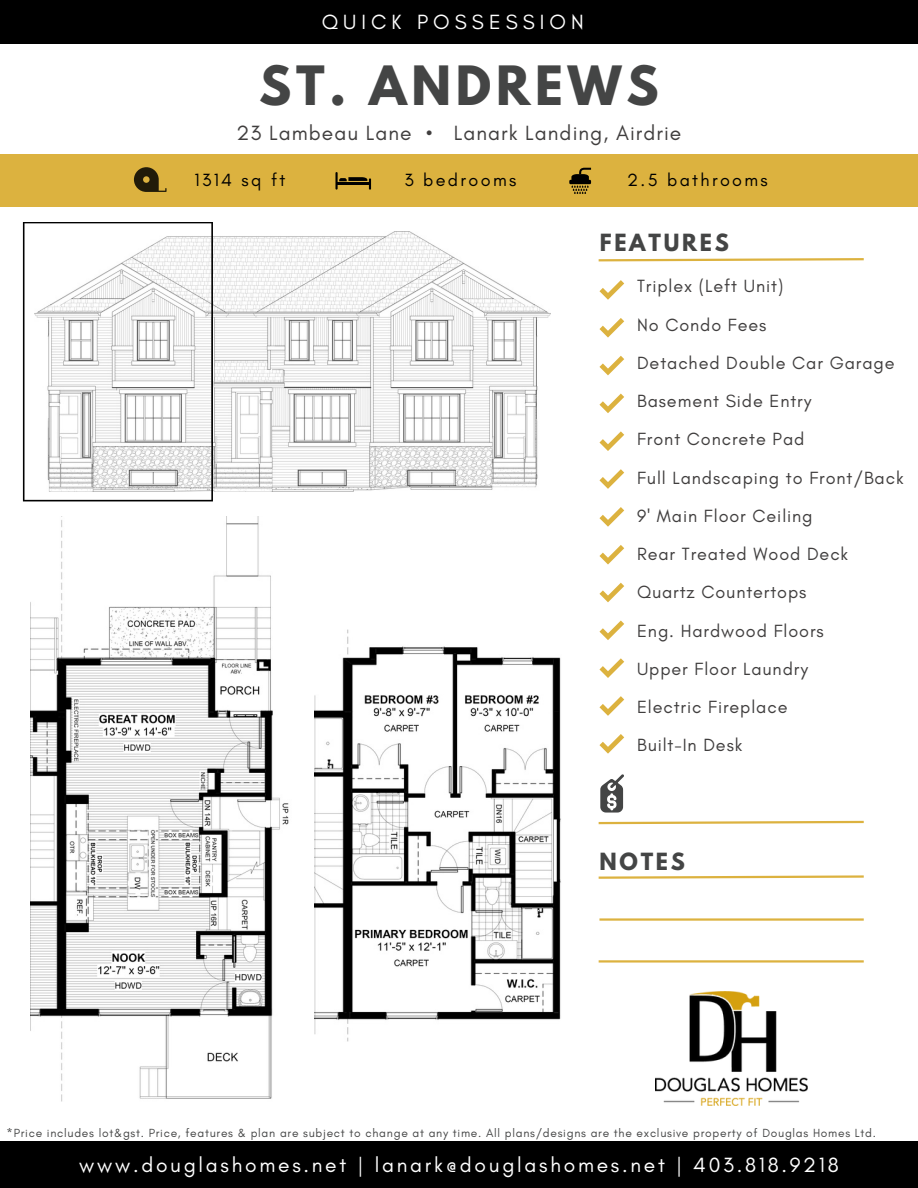
<style>
.page{position:relative;width:918px;height:1188px;background:#fff}
.page>*{position:absolute;margin:0;border:0;box-sizing:border-box;transform-origin:0 0}
.t1{font:700 48px "League Spartan";letter-spacing:.1em;color:#444545}
.t2{font:21px "Glacial Indifference";letter-spacing:.13em;color:#fff}
.t3{font:21px "Glacial Indifference";letter-spacing:.05em;color:#403e3e}
.t4{font:21px "Glacial Indifference";letter-spacing:.24em;color:#fff}
.t5{font:700 21px "League Spartan";letter-spacing:.13em;color:#444545}
.t6{font:18px "Glacial Indifference";letter-spacing:.05em;color:#403e3e}
.t7{font:18px "Glacial Indifference";letter-spacing:.13em;color:#000}
.t8{font:12px "Glacial Indifference";letter-spacing:.06em;color:#444545}
</style>
<div class="page">
<div style="left:0;top:154px;width:918px;height:53px;background:#dcb23f"></div>
<hr style="left:335px;top:172px;width:3px;height:18px;background:#000">
<hr style="left:338px;top:182px;width:31px;height:3px;background:#000">
<svg style="left:339px;top:177px;width:32px;height:13px"></svg>
<div style="left:0;top:1142px;width:918px;height:46px;background:#000"></div>
<div style="left:0;top:0;width:918px;height:44px;background:#000"></div>
<svg style="left:571px;top:168px;width:20px;height:26px"></svg>
<img style="left:656px;top:992px;width:152px;height:113px">
<svg style="left:134px;top:167px;width:33px;height:25px"></svg>
<svg style="left:600px;top:280px;width:24px;height:20px"></svg>
<img style="left:213px;top:232px;width:337px;height:260px">
<svg style="left:600px;top:318px;width:24px;height:20px"></svg>
<svg style="left:600px;top:356px;width:24px;height:19px"></svg>
<svg style="left:600px;top:394px;width:24px;height:19px"></svg>
<svg style="left:600px;top:431px;width:24px;height:20px"></svg>
<svg style="left:600px;top:469px;width:24px;height:20px"></svg>
<svg style="left:600px;top:507px;width:24px;height:20px"></svg>
<svg style="left:600px;top:545px;width:24px;height:20px"></svg>
<svg style="left:600px;top:583px;width:24px;height:19px"></svg>
<svg style="left:600px;top:621px;width:24px;height:19px"></svg>
<svg style="left:600px;top:658px;width:24px;height:20px"></svg>
<svg style="left:600px;top:696px;width:24px;height:20px"></svg>
<svg style="left:600px;top:734px;width:24px;height:20px"></svg>
<svg style="left:23px;top:222px;width:190px;height:279px"></svg>
<svg style="left:598px;top:875px;width:266px;height:4px"></svg>
<hr style="left:599px;top:918px;width:265px;height:3px;background:#d49f0f">
<hr style="left:599px;top:960px;width:265px;height:3px;background:#d49f0f">
<svg style="left:600px;top:774px;width:24px;height:39px"></svg>
<svg style="left:598px;top:820px;width:266px;height:5px"></svg>
<svg style="left:598px;top:258px;width:266px;height:4px"></svg>
<img style="left:314px;top:630px;width:247px;height:412px">
<img style="left:31px;top:517px;width:258px;height:585px">
<p class="t4" style="left:322px;top:9px;width:264px">QUICK POSSESSION</p>
<p class="t1" style="left:259px;top:62px;width:401px">ST. ANDREWS</p>
<p class="t3" style="left:237px;top:120px;width:446px">23 Lambeau Lane • Lanark Landing, Airdrie</p>
<p class="t7" style="left:194px;top:169px;width:92px">1314 sq ft</p>
<p class="t7" style="left:404px;top:169px;width:113px">3 bedrooms</p>
<p class="t7" style="left:627px;top:169px;width:142px">2.5 bathrooms</p>
<p class="t5" style="left:600px;top:232px;width:131px">FEATURES</p>
<p class="t6" style="left:637px;top:275px;width:148px">Triplex (Left Unit)</p>
<p class="t6" style="left:637px;top:313px;width:131px">No Condo Fees</p>
<p class="t6" style="left:637px;top:352px;width:259px">Detached Double Car Garage</p>
<p class="t6" style="left:637px;top:390px;width:176px">Basement Side Entry</p>
<p class="t6" style="left:637px;top:428px;width:169px">Front Concrete Pad</p>
<p class="t6" style="left:637px;top:466px;width:268px">Full Landscaping to Front/Back</p>
<p class="t6" style="left:637px;top:505px;width:177px">9' Main Floor Ceiling</p>
<p class="t6" style="left:637px;top:543px;width:213px">Rear Treated Wood Deck</p>
<p class="t6" style="left:637px;top:581px;width:171px">Quartz Countertops</p>
<p class="t6" style="left:637px;top:619px;width:188px">Eng. Hardwood Floors</p>
<p class="t6" style="left:637px;top:658px;width:172px">Upper Floor Laundry</p>
<p class="t6" style="left:637px;top:696px;width:152px">Electric Fireplace</p>
<p class="t6" style="left:637px;top:734px;width:107px">Built-In Desk</p>
<p class="t5" style="left:599px;top:851px;width:87px">NOTES</p>
<p class="t8" style="left:7px;top:1125px;width:871px">*Price includes lot&amp;gst. Price, features &amp; plan are subject to change at any time. All plans/designs are the exclusive property of Douglas Homes Ltd.</p>
<p class="t2" style="left:79px;top:1152px;width:761px">www.douglashomes.net | lanark@douglashomes.net | 403.818.9218</p>
</div>
